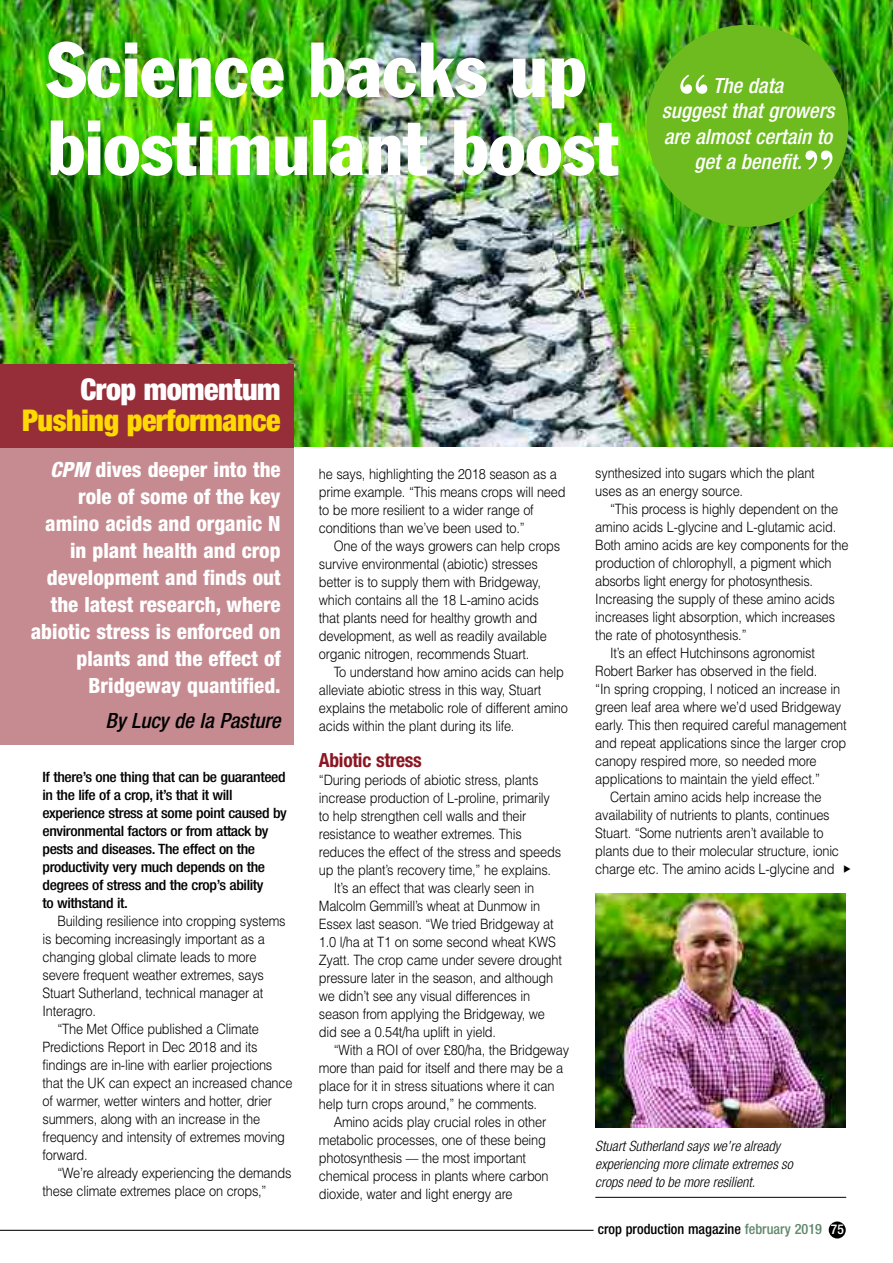
<style>
.page{position:relative;width:893px;height:1263px;background:#fff}
.page>*{position:absolute;margin:0;border:0;box-sizing:border-box;transform-origin:0 0}
.t1{font:condensed 76.5px/78px "Franklin Gothic";color:#fff}
.t2{font:700 58.95px "Bodoni BT";color:#fff}
.t3{font:900 condensed 30px "Helvetica Neue";letter-spacing:-.015em;color:#ffd902}
.t4{font:900 condensed 30px "Helvetica Neue";letter-spacing:-.015em;color:#fff}
.t5{font:800 condensed 21px/27px "Helvetica Neue";color:#fff;text-align:right}
.t6{font:italic 500 condensed 21px/25.2px "Helvetica Neue";color:#fff;text-align:center}
.t7{font:italic 500 condensed 21px "Helvetica Neue";color:#000}
.t8{font:700 condensed 19.5px "Helvetica Neue";letter-spacing:-.015em;color:#8b1622}
.t9{font:300 14.25px/18px "Helvetica";letter-spacing:-.015em;color:#000;scale:.9 1}
.t10{font:500 condensed 14.25px/18px "Helvetica Neue";letter-spacing:-.025em;color:#000;scale:1.1 1}
.t11{font:italic 300 condensed 14.25px/18px "Helvetica Neue";color:#000}
.t12{font:500 condensed 14.25px "Helvetica Neue";color:#000}
.s1{font-style:italic}
.s2{color:#60896c}
.s3{font-size:13.5px;color:#fff}
</style>
<div class="page">
<img style="left:0;top:0;width:893px;height:446px">
<div style="left:0;top:365px;width:293px;height:85px;background:#962e39"></div>
<div style="left:0;top:449px;width:293px;height:296px;background:#c58b91"></div>
<div style="left:646px;top:25px;width:202px;height:202px;background:#6ebb20;border-radius:50%"></div>
<img style="left:595px;top:894px;width:251px;height:234px">
<hr style="left:595px;top:1197px;width:251px;height:1px;background:#000">
<div style="left:829px;top:1221px;width:17px;height:17px;background:#000;border-radius:50%"></div>
<hr style="left:0;top:1230px;width:594px;height:1px;background:#000">
<h1 class="t1" style="left:47px;top:36px;width:574px">Science backs up biostimulant boost</h1>
<h2 class="t2" style="left:677px;top:75px;width:35px">“</h2>
<h3 class="t6" style="left:662px;top:75px;width:174px">The data<br>suggest that growers are almost certain to get a benefit.</h3>
<h2 class="t2" style="left:802px;top:151px;width:35px">”</h2>
<h3 class="t4" style="left:80px;top:378px;width:202px">Crop momentum</h3>
<h3 class="t3" style="left:22px;top:410px;width:260px">Pushing performance</h3>
<h3 class="t5" style="left:31px;top:458px;width:251px"><span class="s1">CPM</span> dives deeper into the role of some of the key amino acids and organic N in plant health and crop development and finds out the latest research, where abiotic stress is enforced on plants and the effect of<br>Bridgeway quantified.</h3>
<h3 class="t7" style="left:105px;top:713px;width:177px">By Lucy de la Pasture</h3>
<p class="t10" style="left:43px;top:769px;width:223px">If there’s one thing that can be guaranteed in the life of a crop, it’s that it will experience stress at some point caused by environmental factors or from attack by pests and diseases. The effect on the productivity very much depends on the degrees of stress and the crop’s ability<br>to withstand it.</p>
<p class="t9" style="left:57px;top:912px;width:255px">Building resilience into cropping systems</p>
<p class="t9" style="left:43px;top:930px;width:249px">is becoming increasingly important as a</p>
<p class="t9" style="left:43px;top:948px;width:239px">changing global climate leads to more</p>
<p class="t9" style="left:43px;top:966px;width:248px">severe frequent weather extremes, says</p>
<p class="t9" style="left:43px;top:984px;width:247px">Stuart Sutherland, technical manager at</p>
<p class="t9" style="left:43px;top:1002px;width:61px">Interagro.</p>
<p class="t9" style="left:57px;top:1020px;width:225px">“The Met Office published a Climate</p>
<p class="t9" style="left:43px;top:1038px;width:240px">Predictions Report in Dec 2018 and its</p>
<p class="t9" style="left:43px;top:1056px;width:257px">findings are in-line with earlier projections</p>
<p class="t9" style="left:43px;top:1074px;width:279px">that the UK can expect an increased chance</p>
<p class="t9" style="left:43px;top:1092px;width:257px">of warmer, wetter winters and hotter, drier</p>
<p class="t9" style="left:43px;top:1110px;width:243px">summers, along with an increase in the</p>
<p class="t9" style="left:43px;top:1128px;width:271px">frequency and intensity of extremes moving</p>
<p class="t9" style="left:43px;top:1146px;width:52px">forward.</p>
<p class="t9" style="left:57px;top:1164px;width:262px">“We’re already experiencing the demands</p>
<p class="t9" style="left:43px;top:1182px;width:250px">these climate extremes place on crops,”</p>
<p class="t9" style="left:319px;top:465px;width:276px">he says, highlighting the 2018 season as a prime example. “This means crops will need to be more resilient to a wider range of conditions than we’ve been used to.”</p>
<p class="t9" style="left:319px;top:537px;width:270px;text-indent:15px">One of the ways growers can help crops survive environmental (abiotic) stresses better is to supply them with Bridgeway, which contains all the 18 L-amino acids that plants need for healthy growth and development, as well as readily available organic nitrogen, recommends Stuart.</p>
<p class="t9" style="left:319px;top:663px;width:278px;text-indent:15px">To understand how amino acids can help alleviate abiotic stress in this way, Stuart explains the metabolic role of different amino acids within the plant during its life.</p>
<h3 class="t8" style="left:319px;top:753px;width:104px">Abiotic stress</h3>
<p class="t9" style="left:319px;top:771px;width:245px">“During periods of abiotic stress, plants</p>
<p class="t9" style="left:319px;top:789px;width:258px">increase production of L-proline, primarily</p>
<p class="t9" style="left:319px;top:807px;width:232px">to help strengthen cell walls and their</p>
<p class="t9" style="left:319px;top:825px;width:227px">resistance to weather extremes. This</p>
<p class="t9" style="left:319px;top:843px;width:271px">reduces the effect of the stress and speeds</p>
<p class="t9" style="left:319px;top:861px;width:260px">up the plant’s recovery time,” he explains.</p>
<p class="t9" style="left:334px;top:879px;width:224px">It’s an effect that was clearly seen in</p>
<p class="t9" style="left:319px;top:897px;width:247px">Malcolm Gemmill’s wheat at Dunmow in</p>
<p class="t9" style="left:319px;top:915px;width:262px">Essex last season. “We tried Bridgeway at</p>
<p class="t9" style="left:319px;top:933px;width:265px">1.0 l/ha at T1 on some second wheat KWS</p>
<p class="t9" style="left:319px;top:951px;width:272px">Zyatt. The crop came under severe drought</p>
<p class="t9" style="left:319px;top:969px;width:262px">pressure later in the season, and although</p>
<p class="t9" style="left:319px;top:987px;width:236px">we didn’t see any visual differences in</p>
<p class="t9" style="left:319px;top:1005px;width:253px">season from applying the Bridgeway, we</p>
<p class="t9" style="left:319px;top:1023px;width:198px">did see a 0.54t/ha uplift in yield.</p>
<p class="t9" style="left:334px;top:1041px;width:263px">“With a ROI of over £80/ha, the Bridgeway</p>
<p class="t9" style="left:319px;top:1059px;width:273px">more than paid for itself and there may be a</p>
<p class="t9" style="left:319px;top:1077px;width:263px">place for it in stress situations where it can</p>
<p class="t9" style="left:319px;top:1095px;width:244px">help turn crops around,” he comments.</p>
<p class="t9" style="left:334px;top:1113px;width:238px">Amino acids play crucial roles in other</p>
<p class="t9" style="left:319px;top:1131px;width:254px">metabolic processes, one of these being</p>
<p class="t9" style="left:319px;top:1149px;width:232px">photosynthesis –– the most important</p>
<p class="t9" style="left:319px;top:1167px;width:257px">chemical process in plants where carbon</p>
<p class="t9" style="left:319px;top:1185px;width:217px">dioxide, water and light energy are</p>
<p class="t9" style="left:595px;top:464px;width:245px">synthesized into sugars which the plant uses as an energy source.</p>
<p class="t9" style="left:610px;top:500px;width:255px">“This process is highly dependent on the</p>
<p class="t9" style="left:595px;top:518px;width:269px">amino acids L-glycine and L-glutamic acid.</p>
<p class="t9" style="left:595px;top:536px;width:283px">Both amino acids are key components for the</p>
<p class="t9" style="left:595px;top:554px;width:264px">production of chlorophyll, a pigment which</p>
<p class="t9" style="left:595px;top:572px;width:243px">absorbs light energy for photosynthesis.</p>
<p class="t9" style="left:595px;top:590px;width:268px">Increasing the supply of these amino acids</p>
<p class="t9" style="left:595px;top:608px;width:268px">increases light absorption, which increases</p>
<p class="t9" style="left:595px;top:626px;width:170px">the rate of photosynthesis.”</p>
<p class="t9" style="left:610px;top:644px;width:229px">It’s an effect Hutchinsons agronomist</p>
<p class="t9" style="left:595px;top:662px;width:248px">Robert Barker has observed in the field.</p>
<p class="t9" style="left:595px;top:680px;width:274px">“In spring cropping, I noticed an increase in</p>
<p class="t9" style="left:595px;top:698px;width:275px">green leaf area where we’d used Bridgeway</p>
<p class="t9" style="left:595px;top:716px;width:281px">early. This then required careful management</p>
<p class="t9" style="left:595px;top:734px;width:280px">and repeat applications since the larger crop</p>
<p class="t9" style="left:595px;top:752px;width:247px">canopy respired more, so needed more</p>
<p class="t9" style="left:595px;top:770px;width:251px">applications to maintain the yield effect.”</p>
<p class="t9" style="left:610px;top:788px;width:236px">Certain amino acids help increase the</p>
<p class="t9" style="left:595px;top:806px;width:262px">availability of nutrients to plants, continues</p>
<p class="t9" style="left:595px;top:824px;width:255px">Stuart. “Some nutrients aren’t available to</p>
<p class="t9" style="left:595px;top:842px;width:272px">plants due to their molecular structure, ionic</p>
<p class="t9" style="left:595px;top:860px;width:267px">charge etc. The amino acids L-glycine and</p>
<p class="t11" style="left:595px;top:1138px;width:199px">Stuart Sutherland says we’re already experiencing more climate extremes so crops need to be more resilient.</p>
<p class="t12" style="left:598px;top:1224px;width:248px">crop production magazine <span class="s2">february 2019</span> <span class="s3">75</span></p>
</div>
